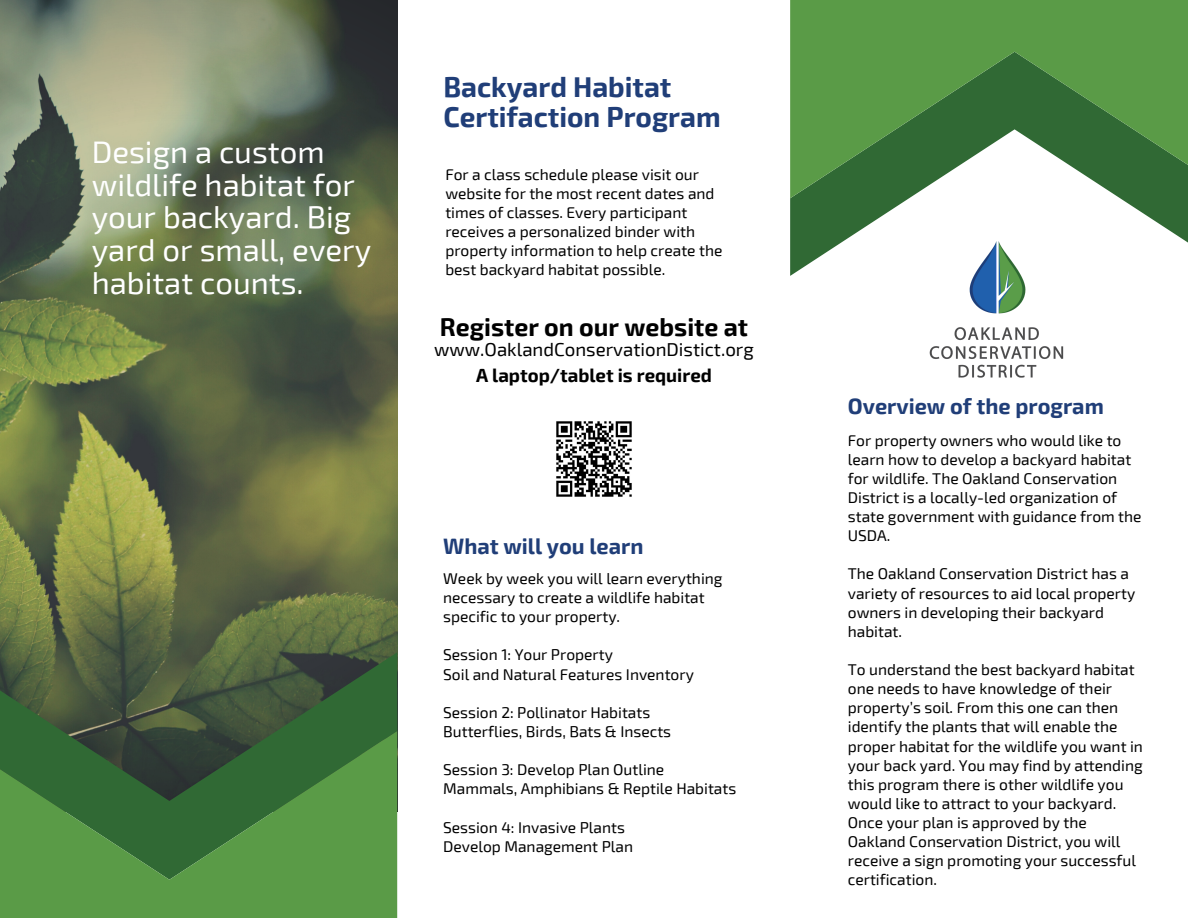
<style>
.page{position:relative;width:1188px;height:918px;background:#fff}
.page>*{position:absolute;margin:0;border:0;box-sizing:border-box;transform-origin:0 0}
.t1{font:31.2px/32.7px "Exo 2";color:#fff}
.t2{font:700 28.05px/29.2px "Exo 2";color:#203e78}
.t3{font:700 24.9px "Exo 2";color:#000}
.t4{font:700 21.75px "Exo 2";color:#203e78}
.t5{font:18.75px "Exo 2";color:#000}
.t6{font:700 18.75px "Exo 2";color:#000}
.t7{font:15.6px/19.2px "Exo 2";color:#000}
</style>
<div class="page">
<svg style="left:0;top:0;width:397px;height:652px;background:#6a7551"></svg>
<svg style="left:0;top:652px;width:397px;height:79px;background:#445a3c"></svg>
<svg style="left:0;top:731px;width:397px;height:187px;background:#47803e"></svg>
<svg style="left:790px;top:198px;width:398px;height:78px"></svg>
<svg style="left:790px;top:0;width:398px;height:198px;background:#5c9452"></svg>
<img style="left:930px;top:242px;width:136px;height:136px">
<img style="left:556px;top:421px;width:76px;height:76px">
<h1 class="t1" style="left:92px;top:134px;width:281px">Design a custom wildlife habitat for your backyard. Big yard or small, every habitat counts.</h1>
<h2 class="t2" style="left:443px;top:71px;width:279px">Backyard Habitat<br>Certifaction Program</h2>
<p class="t7" style="left:445px;top:164px;width:279px">For a class schedule please visit our website for the most recent dates and times of classes. Every participant receives a personalized binder with property information to help create the best backyard habitat possible.</p>
<h3 class="t3" style="left:440px;top:311px;width:310px">Register on our website at</h3>
<p class="t5" style="left:434px;top:337px;width:321px">www.OaklandConservationDistict.org</p>
<p class="t6" style="left:476px;top:363px;width:237px">A laptop/tablet is required</p>
<h3 class="t4" style="left:443px;top:532px;width:202px">What will you learn</h3>
<p class="t7" style="left:443px;top:568px;width:281px">Week by week you will learn everything necessary to create a wildlife habitat specific to your property.</p>
<p class="t7" style="left:443px;top:645px;width:252px">Session 1: Your Property<br>Soil and Natural Features Inventory</p>
<p class="t7" style="left:443px;top:702px;width:229px">Session 2: Pollinator Habitats<br>Butterflies, Birds, Bats &amp; Insects</p>
<p class="t7" style="left:443px;top:759px;width:295px">Session 3: Develop Plan Outline<br>Mammals, Amphibians &amp; Reptile Habitats</p>
<p class="t7" style="left:443px;top:817px;width:191px">Session 4: Invasive Plants<br>Develop Management Plan</p>
<h3 class="t4" style="left:848px;top:392px;width:257px">Overview of the program</h3>
<p class="t7" style="left:848px;top:430px;width:295px">For property owners who would like to learn how to develop a backyard habitat for wildlife. The Oakland Conservation District is a locally-led organization of state government with guidance from the USDA.</p>
<p class="t7" style="left:848px;top:564px;width:289px">The Oakland Conservation District has a variety of resources to aid local property owners in developing their backyard habitat.</p>
<p class="t7" style="left:848px;top:659px;width:297px">To understand the best backyard habitat one needs to have knowledge of their property’s soil. From this one can then identify the plants that will enable the proper habitat for the wildlife you want in your back yard. You may find by attending this program there is other wildlife you would like to attract to your backyard.<br>Once your plan is approved by the Oakland Conservation District, you will receive a sign promoting your successful certification.</p>
</div>
